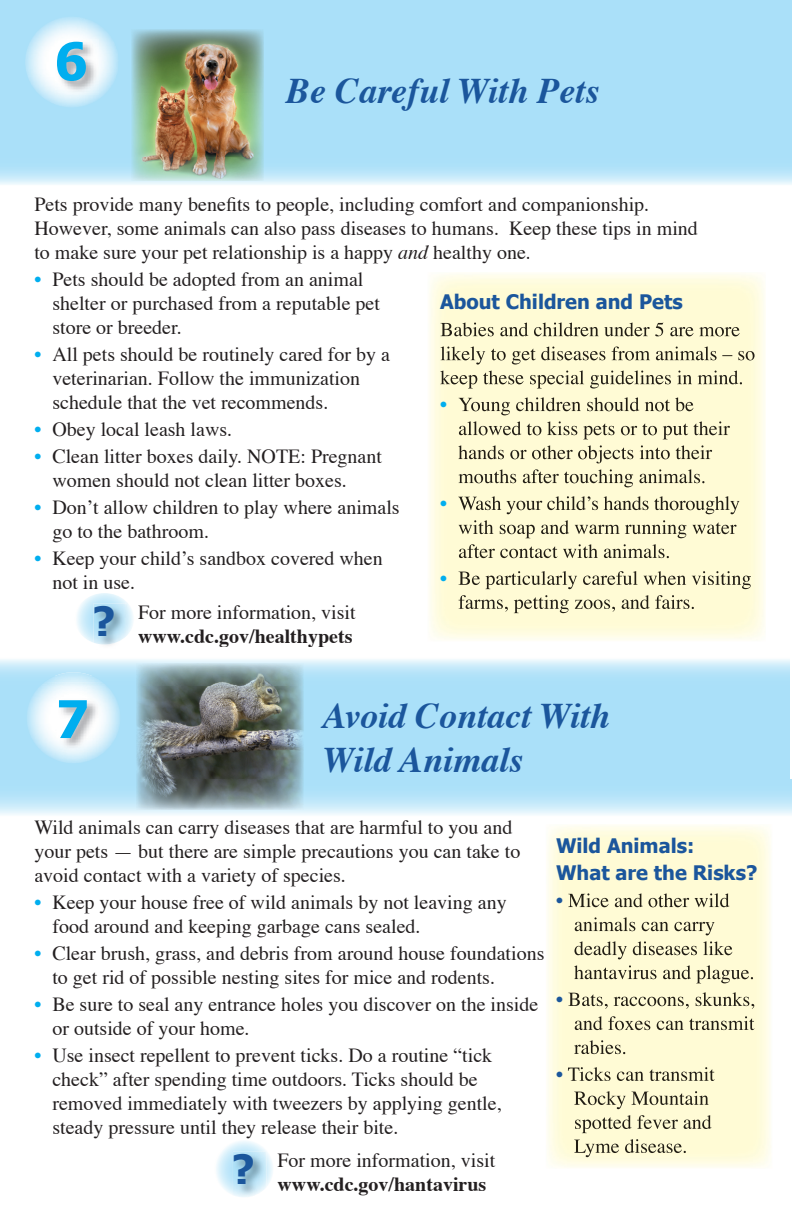
<style>
.page{position:relative;width:792px;height:1224px;background:#fff}
.page>*{position:absolute;margin:0;border:0;box-sizing:border-box;transform-origin:0 0}
.t1{font:700 52px "Tahoma";color:#00aeef}
.t2{font:italic 700 36px/43.2px "Times";color:#1b569c}
.t3{font:20px/24px "Times";color:#231f20}
.t4{font:700 20px/26.8px "Tahoma";color:#1b569c}
.t5{font:20px "Times";color:#1b569c}
.t6{font:20px "Times";color:#00aeef}
.s1{font-style:italic}
.s2{color:#00aeef}
.s3{font-weight:700}
</style>
<div class="page">
<div style="left:0;top:0;width:792px;height:158px;background:#aae0f9"></div>
<svg style="left:0;top:157px;width:792px;height:28px;background:#c0e7f9"></svg>
<div style="left:0;top:677px;width:790px;height:103px;background:#aae0f9"></div>
<svg style="left:0;top:659px;width:790px;height:26px"></svg>
<svg style="left:0;top:779px;width:792px;height:36px;background:#c0e7fa"></svg>
<img style="left:27px;top:685px;width:92px;height:78px">
<img style="left:41px;top:672px;width:65px;height:13px">
<img style="left:58px;top:698px;width:42px;height:53px">
<img style="left:137px;top:663px;width:167px;height:147px">
<img style="left:25px;top:17px;width:93px;height:90px">
<img style="left:56px;top:40px;width:43px;height:54px">
<img style="left:132px;top:29px;width:131px;height:151px">
<svg style="left:77px;top:593px;width:56px;height:49px"></svg>
<img style="left:93px;top:603px;width:34px;height:42px">
<svg style="left:216px;top:1141px;width:57px;height:54px"></svg>
<img style="left:233px;top:1152px;width:34px;height:45px">
<img style="left:563px;top:893px;width:167px;height:14px">
<img style="left:575px;top:917px;width:140px;height:18px">
<img style="left:574px;top:941px;width:159px;height:18px">
<img style="left:574px;top:965px;width:181px;height:18px">
<img style="left:563px;top:992px;width:192px;height:17px">
<img style="left:575px;top:1016px;width:180px;height:14px">
<img style="left:574px;top:1040px;width:58px;height:14px">
<img style="left:563px;top:1067px;width:152px;height:14px">
<img style="left:574px;top:1091px;width:135px;height:18px">
<img style="left:575px;top:1115px;width:137px;height:18px">
<img style="left:574px;top:1139px;width:112px;height:18px">
<img style="left:441px;top:322px;width:299px;height:14px">
<img style="left:441px;top:346px;width:314px;height:19px">
<img style="left:440px;top:370px;width:302px;height:19px">
<img style="left:459px;top:397px;width:235px;height:18px">
<img style="left:459px;top:421px;width:271px;height:18px">
<img style="left:458px;top:445px;width:254px;height:18px">
<img style="left:458px;top:469px;width:253px;height:18px">
<img style="left:458px;top:496px;width:282px;height:18px">
<img style="left:459px;top:520px;width:278px;height:18px">
<img style="left:459px;top:544px;width:216px;height:14px">
<img style="left:459px;top:571px;width:292px;height:18px">
<img style="left:459px;top:595px;width:236px;height:18px">
<h1 class="t1" style="left:55px;top:28px;width:35px">6</h1>
<h2 class="t2" style="left:286px;top:71px;width:315px">Be Careful With Pets</h2>
<p class="t3" style="left:34px;top:194px;width:665px">Pets provide many benefits to people, including comfort and companionship.<br>However, some animals can also pass diseases to humans. Keep these tips in mind to make sure your pet relationship is a happy <span class="s1">and</span> healthy one.</p>
<p class="t3" style="left:52px;top:269px;width:329px;text-indent:-18px"><span class="s2">•</span> Pets should be adopted from an animal shelter or purchased from a reputable pet store or breeder.</p>
<p class="t3" style="left:52px;top:344px;width:339px;text-indent:-18px"><span class="s2">•</span> All pets should be routinely cared for by a veterinarian. Follow the immunization schedule that the vet recommends.</p>
<p class="t3" style="left:34px;top:418px;width:199px"><span class="s2">•</span> Obey local leash laws.</p>
<p class="t3" style="left:52px;top:445px;width:331px;text-indent:-18px"><span class="s2">•</span> Clean litter boxes daily. NOTE: Pregnant women should not clean litter boxes.</p>
<p class="t3" style="left:52px;top:496px;width:349px;text-indent:-18px"><span class="s2">•</span> Donʼt allow children to play where animals go to the bathroom.</p>
<p class="t3" style="left:52px;top:547px;width:332px;text-indent:-18px"><span class="s2">•</span> Keep your childʼs sandbox covered when not in use.</p>
<p class="t4" style="left:440px;top:288px;width:244px">About Children and Pets</p>
<p class="t6" style="left:440px;top:392px;width:8px">•</p>
<p class="t6" style="left:440px;top:491px;width:8px">•</p>
<p class="t6" style="left:440px;top:565px;width:8px">•</p>
<p class="t3" style="left:92px;top:601px;width:265px;text-align:right">For more information, visit<br><sup>?</sup> <span class="s3">www.cdc.gov/healthypets</span></p>
<h1 class="t1" style="left:56px;top:686px;width:35px">7</h1>
<h2 class="t2" style="left:323px;top:696px;width:289px">Avoid Contact With<br>Wild Animals</h2>
<p class="t3" style="left:34px;top:817px;width:488px">Wild animals can carry diseases that are harmful to you and your pets — but there are simple precautions you can take to avoid contact with a variety of species.</p>
<p class="t3" style="left:52px;top:892px;width:456px;text-indent:-18px"><span class="s2">•</span> Keep your house free of wild animals by not leaving any food around and keeping garbage cans sealed.</p>
<p class="t3" style="left:52px;top:943px;width:494px;text-indent:-18px"><span class="s2">•</span> Clear brush, grass, and debris from around house foundations to get rid of possible nesting sites for mice and rodents.</p>
<p class="t3" style="left:52px;top:994px;width:488px;text-indent:-18px"><span class="s2">•</span> Be sure to seal any entrance holes you discover on the inside or outside of your home.</p>
<p class="t3" style="left:52px;top:1044px;width:451px;text-indent:-18px"><span class="s2">•</span> Use insect repellent to prevent ticks. Do a routine “tick check” after spending time outdoors. Ticks should be removed immediately with tweezers by applying gentle, steady pressure until they release their bite.</p>
<p class="t3" style="left:232px;top:1149px;width:265px;text-indent:46px">For more information, visit <sup>?</sup> <span class="s3">www.cdc.gov/hantavirus</span></p>
<p class="t4" style="left:556px;top:832px;width:203px">Wild Animals:<br>What are the Risks?</p>
<p class="t5" style="left:556px;top:888px;width:8px">•</p>
<p class="t5" style="left:556px;top:987px;width:8px">•</p>
<p class="t5" style="left:556px;top:1061px;width:8px">•</p>
</div>
